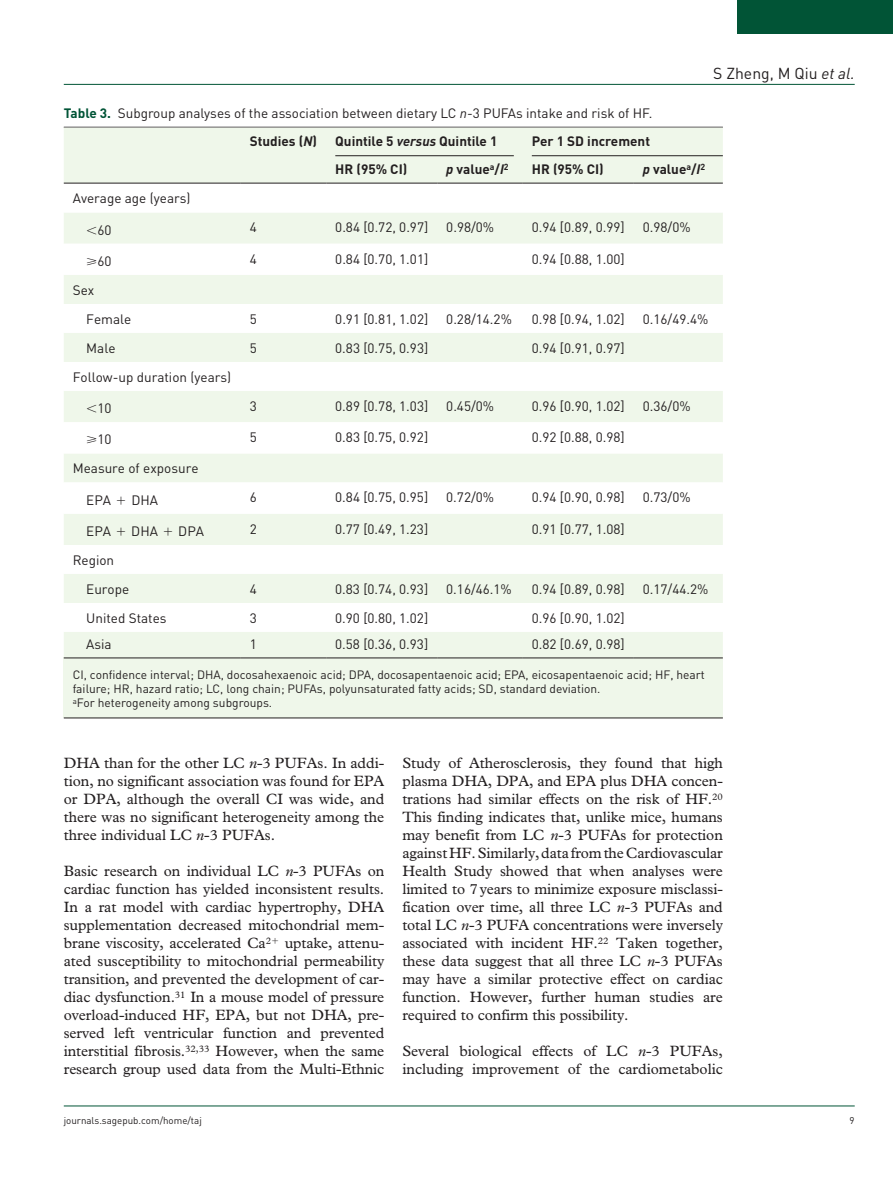
<style>
.page{position:relative;width:893px;height:1191px;background:#fff}
.page>*{position:absolute;margin:0;border:0;box-sizing:border-box;transform-origin:0 0}
.t1{font:15.75px "DIN";color:#231f20}
.t2{font:15px/18px "Plantin Std";color:#231f20;text-align:justify}
.t3{font:13.5px/29px "DIN";color:#231f20}
.t4{font:700 13.5px "DIN";color:#231f20}
.t5{font:12px/14.2px "DIN";color:#231f20}
.t6{font:9.75px "DIN";color:#231f20}
.s1{font-style:italic}
.s2{font-weight:700;color:#015436}
.s3{font-weight:700}
.s4{font-weight:700;font-style:italic}
</style>
<div class="page">
<hr style="left:64px;top:84px;width:791px;height:1px;background:#015436">
<hr style="left:64px;top:1105px;width:791px;height:1px;background:#015436">
<div style="left:738px;top:0;width:155px;height:34px;background:#015436"></div>
<div style="left:64px;top:658px;width:659px;height:60px;background:#eff7ea"></div>
<hr style="left:64px;top:127px;width:659px;height:1px;background:#231f20">
<hr style="left:64px;top:717px;width:659px;height:1px;background:#231f20">
<div style="left:64px;top:128px;width:659px;height:529px;background:#eff7ea"></div>
<svg style="left:64px;top:184px;width:659px;height:448px"></svg>
<hr style="left:326px;top:183px;width:111px;height:1px;background:#231f20">
<hr style="left:437px;top:183px;width:86px;height:1px;background:#231f20">
<hr style="left:523px;top:183px;width:111px;height:1px;background:#231f20">
<hr style="left:634px;top:183px;width:89px;height:1px;background:#231f20">
<hr style="left:64px;top:657px;width:177px;height:1px;background:#231f20">
<hr style="left:241px;top:657px;width:85px;height:1px;background:#231f20">
<hr style="left:326px;top:657px;width:111px;height:1px;background:#231f20">
<hr style="left:437px;top:657px;width:86px;height:1px;background:#231f20">
<hr style="left:523px;top:657px;width:111px;height:1px;background:#231f20">
<hr style="left:64px;top:183px;width:177px;height:1px;background:#231f20">
<hr style="left:241px;top:183px;width:85px;height:1px;background:#231f20">
<hr style="left:634px;top:657px;width:89px;height:1px;background:#231f20">
<hr style="left:335px;top:155px;width:179px;height:1px;background:#231f20">
<hr style="left:532px;top:155px;width:191px;height:1px;background:#231f20">
<svg style="left:87px;top:226px;width:9px;height:8px"></svg>
<svg style="left:87px;top:405px;width:9px;height:8px"></svg>
<svg style="left:117px;top:496px;width:8px;height:8px"></svg>
<svg style="left:117px;top:527px;width:8px;height:8px"></svg>
<svg style="left:164px;top:527px;width:8px;height:8px"></svg>
<p class="t1" style="left:713px;top:63px;width:143px">S Zheng, M Qiu <span class="s1">et al.</span></p>
<p class="t3" style="left:250px;top:98px;width:404px;line-height:28.5px;text-indent:-186px"><span class="s2">Table 3.</span> Subgroup analyses of the association between dietary LC <span class="s1">n</span>-3 PUFAs intake and risk of HF.<br><span class="s3">Studies (</span><span class="s4">N</span><span class="s3">)</span></p>
<p class="t4" style="left:335px;top:133px;width:164px">Quintile 5 <span class="s1">versus</span> Quintile 1</p>
<p class="t4" style="left:532px;top:133px;width:120px">Per 1 SD increment</p>
<p class="t4" style="left:335px;top:160px;width:74px">HR (95% CI)</p>
<p class="t4" style="left:446px;top:160px;width:64px"><span class="s1">p</span> value<sup>a</sup>/<span class="s1">I</span><sup>2</sup></p>
<p class="t4" style="left:532px;top:160px;width:74px">HR (95% CI)</p>
<p class="t4" style="left:643px;top:160px;width:64px"><span class="s1">p</span> value<sup>a</sup>/<span class="s1">I</span><sup>2</sup></p>
<p class="t3" style="left:73px;top:184px;width:119px">Average age (years)</p>
<p class="t3" style="left:98px;top:215px;width:16px">60</p>
<p class="t3" style="left:250px;top:213px;width:9px">4</p>
<p class="t3" style="left:335px;top:213px;width:94px">0.84 [0.72, 0.97]</p>
<p class="t3" style="left:446px;top:213px;width:49px">0.98/0%</p>
<p class="t3" style="left:532px;top:213px;width:94px">0.94 [0.89, 0.99]</p>
<p class="t3" style="left:643px;top:213px;width:49px">0.98/0%</p>
<p class="t3" style="left:86px;top:246px;width:27px">⩾60</p>
<p class="t3" style="left:250px;top:244px;width:9px">4</p>
<p class="t3" style="left:335px;top:244px;width:94px">0.84 [0.70, 1.01]</p>
<p class="t3" style="left:532px;top:244px;width:94px">0.94 [0.88, 1.00]</p>
<p class="t3" style="left:86px;top:275px;width:47px;text-indent:-14px">Sex<br>Female</p>
<p class="t3" style="left:250px;top:304px;width:9px">5</p>
<p class="t3" style="left:335px;top:304px;width:94px">0.91 [0.81, 1.02]</p>
<p class="t3" style="left:446px;top:304px;width:67px">0.28/14.2%</p>
<p class="t3" style="left:532px;top:304px;width:94px">0.98 [0.94, 1.02]</p>
<p class="t3" style="left:643px;top:304px;width:67px">0.16/49.4%</p>
<p class="t3" style="left:86px;top:333px;width:31px">Male</p>
<p class="t3" style="left:250px;top:333px;width:9px">5</p>
<p class="t3" style="left:335px;top:333px;width:94px">0.83 [0.75, 0.93]</p>
<p class="t3" style="left:532px;top:333px;width:94px">0.94 [0.91, 0.97]</p>
<p class="t3" style="left:73px;top:362px;width:160px">Follow-up duration (years)</p>
<p class="t3" style="left:97px;top:393px;width:16px">10</p>
<p class="t3" style="left:250px;top:391px;width:9px">3</p>
<p class="t3" style="left:335px;top:391px;width:94px">0.89 [0.78, 1.03]</p>
<p class="t3" style="left:446px;top:391px;width:49px">0.45/0%</p>
<p class="t3" style="left:532px;top:391px;width:94px">0.96 [0.90, 1.02]</p>
<p class="t3" style="left:643px;top:391px;width:49px">0.36/0%</p>
<p class="t3" style="left:86px;top:425px;width:27px">⩾10</p>
<p class="t3" style="left:250px;top:422px;width:9px">5</p>
<p class="t3" style="left:335px;top:422px;width:94px">0.83 [0.75, 0.92]</p>
<p class="t3" style="left:532px;top:422px;width:94px">0.92 [0.88, 0.98]</p>
<p class="t3" style="left:73px;top:454px;width:127px">Measure of exposure</p>
<p class="t3" style="left:86px;top:485px;width:26px">EPA</p>
<p class="t3" style="left:131px;top:485px;width:28px">DHA</p>
<p class="t3" style="left:250px;top:483px;width:9px">6</p>
<p class="t3" style="left:335px;top:483px;width:94px">0.84 [0.75, 0.95]</p>
<p class="t3" style="left:446px;top:483px;width:49px">0.72/0%</p>
<p class="t3" style="left:532px;top:483px;width:94px">0.94 [0.90, 0.98]</p>
<p class="t3" style="left:643px;top:483px;width:49px">0.73/0%</p>
<p class="t3" style="left:86px;top:516px;width:26px">EPA</p>
<p class="t3" style="left:131px;top:516px;width:28px">DHA</p>
<p class="t3" style="left:178px;top:516px;width:27px">DPA</p>
<p class="t3" style="left:250px;top:514px;width:9px">2</p>
<p class="t3" style="left:335px;top:514px;width:94px">0.77 [0.49, 1.23]</p>
<p class="t3" style="left:532px;top:514px;width:94px">0.91 [0.77, 1.08]</p>
<p class="t3" style="left:86px;top:545px;width:45px;text-indent:-14px">Region<br>Europe</p>
<p class="t3" style="left:250px;top:574px;width:9px">4</p>
<p class="t3" style="left:335px;top:574px;width:94px">0.83 [0.74, 0.93]</p>
<p class="t3" style="left:446px;top:574px;width:67px">0.16/46.1%</p>
<p class="t3" style="left:532px;top:574px;width:94px">0.94 [0.89, 0.98]</p>
<p class="t3" style="left:643px;top:574px;width:67px">0.17/44.2%</p>
<p class="t3" style="left:86px;top:603px;width:82px">United States</p>
<p class="t3" style="left:250px;top:603px;width:9px">3</p>
<p class="t3" style="left:335px;top:603px;width:94px">0.90 [0.80, 1.02]</p>
<p class="t3" style="left:532px;top:603px;width:94px">0.96 [0.90, 1.02]</p>
<p class="t3" style="left:86px;top:629px;width:27px">Asia</p>
<p class="t3" style="left:250px;top:629px;width:9px">1</p>
<p class="t3" style="left:335px;top:629px;width:94px">0.58 [0.36, 0.93]</p>
<p class="t3" style="left:532px;top:629px;width:94px">0.82 [0.69, 0.98]</p>
<p class="t5" style="left:73px;top:667px;width:634px">CI, confidence interval; DHA, docosahexaenoic acid; DPA, docosapentaenoic acid; EPA, eicosapentaenoic acid; HF, heart failure; HR, hazard ratio; LC, long chain; PUFAs, polyunsaturated fatty acids; SD, standard deviation.<br><sup>a</sup>For heterogeneity among subgroups.</p>
<p class="t2" style="left:64px;top:754px;width:322px">DHA than for the other LC <span class="s1">n</span>-3 PUFAs. In addi&shy;tion, no significant association was found for EPA or DPA, although the overall CI was wide, and there was no significant heterogeneity among the three individual LC <span class="s1">n</span>-3 PUFAs.</p>
<p class="t2" style="left:64px;top:862px;width:322px">Basic research on individual LC <span class="s1">n</span>-3 PUFAs on cardiac function has yielded inconsistent results.<br>In a rat model with cardiac hypertrophy, DHA supplementation decreased mitochondrial mem&shy;brane viscosity, accelerated Ca<sup>2</sup> uptake, attenu&shy;ated susceptibility to mitochondrial permeability transition, and prevented the development of car&shy;diac dysfunction.<sup>31</sup> In a mouse model of pressure overload-induced HF, EPA, but not DHA, pre&shy;served left ventricular function and prevented interstitial fibrosis.<sup>32,33</sup> However, when the same research group used data from the Multi-Ethnic</p>
<p class="t2" style="left:402px;top:754px;width:322px">Study of Atherosclerosis, they found that high plasma DHA, DPA, and EPA plus DHA concen&shy;trations had similar effects on the risk of HF.<sup>20<br></sup>This finding indicates that, unlike mice, humans may benefit from LC <span class="s1">n</span>-3 PUFAs for protection against HF. Similarly, data from the Cardiovascular Health Study showed that when analyses were limited to 7years to minimize exposure misclassi&shy;fication over time, all three LC <span class="s1">n</span>-3 PUFAs and total LC <span class="s1">n</span>-3 PUFA concentrations were inversely associated with incident HF.<sup>22</sup> Taken together, these data suggest that all three LC <span class="s1">n</span>-3 PUFAs may have a similar protective effect on cardiac function. However, further human studies are required to confirm this possibility.</p>
<p class="t2" style="left:402px;top:1042px;width:322px">Several biological effects of LC <span class="s1">n</span>-3 PUFAs, including improvement of the cardiometabolic</p>
<p class="t6" style="left:64px;top:1114px;width:140px">journals.sagepub.com/home/taj</p>
<p class="t6" style="left:850px;top:1114px;width:7px">9</p>
</div>
